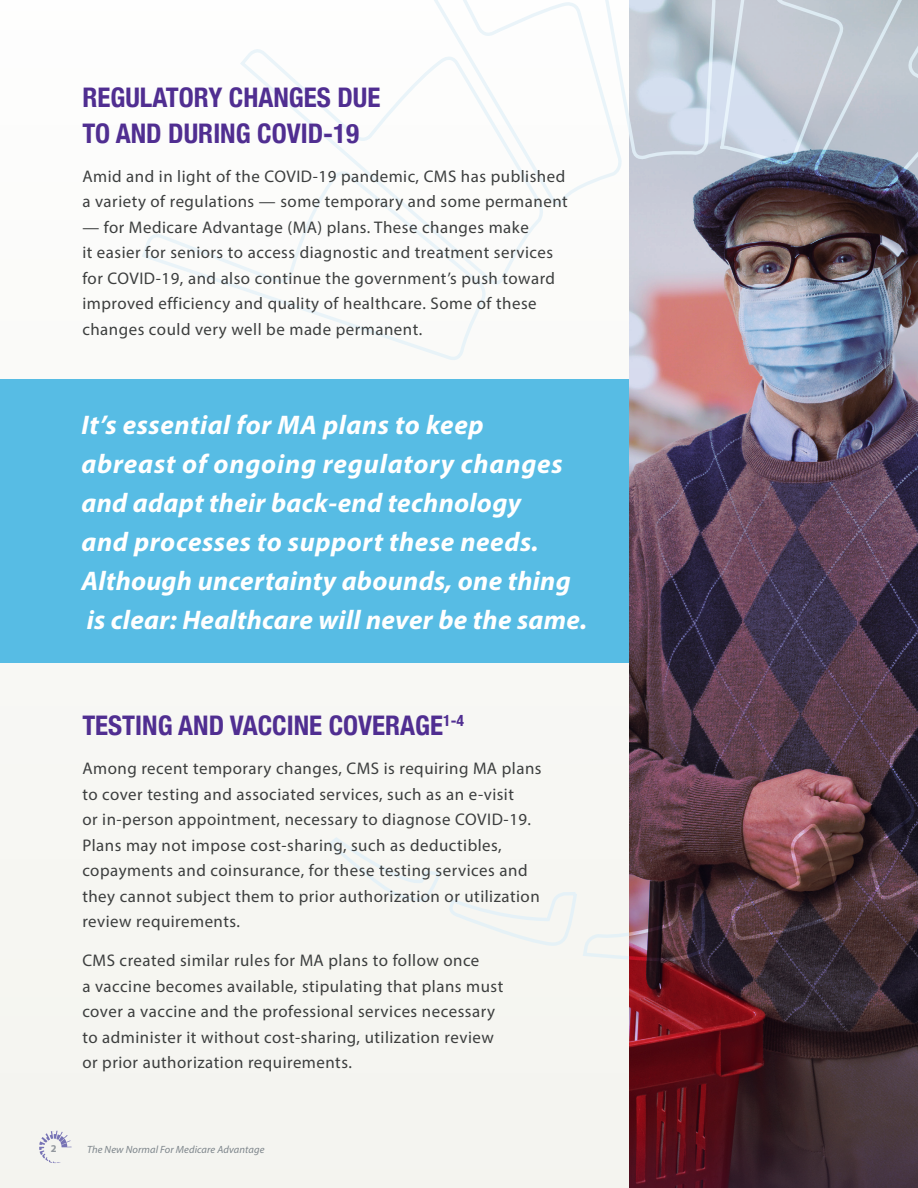
<style>
.page{position:relative;width:918px;height:1188px;background:#f6f6f2}
.page>*{position:absolute;margin:0;border:0;box-sizing:border-box;transform-origin:0 0}
.t1{font:italic 700 27px/39px "Myriad Pro";letter-spacing:.015em;color:#fff}
.t2{font:700 condensed 27px/36px "Helvetica Neue";color:#502e91}
.t3{font:16.8px/25.5px "Myriad Pro";letter-spacing:.03em;color:#3c3e3e}
.t4{font:italic 10.5px "Myriad Pro";letter-spacing:.01em;color:#7d858b}
.t5{font:700 10.5px "Myriad Pro";color:#92979d}
</style>
<div class="page">
<svg style="left:39px;top:1131px;width:33px;height:32px"></svg>
<div style="left:0;top:380px;width:630px;height:283px;background:#57bce4"></div>
<img style="left:630px;top:204px;width:288px;height:984px">
<svg style="left:328px;top:583px;width:590px;height:390px"></svg>
<img style="left:809px;top:0;width:109px;height:316px">
<svg style="left:680px;top:0;width:212px;height:204px;background:#999eab"></svg>
<svg style="left:680px;top:0;width:106px;height:181px;background:#bfc8d6"></svg>
<svg style="left:587px;top:0;width:93px;height:224px"></svg>
<div style="left:197px;top:0;width:390px;height:262px;background:#fdfdfc"></div>
<svg style="left:142px;top:117px;width:370px;height:243px"></svg>
<h1 class="t2" style="left:82px;top:77px;width:300px">REGULATORY CHANGES DUE<br>TO AND DURING COVID-19</h1>
<p class="t3" style="left:82px;top:163px;width:487px">Amid and in light of the COVID-19 pandemic, CMS has published a variety of regulations — some temporary and some permanent</p>
<p class="t3" style="left:82px;top:214px;width:474px">— for Medicare Advantage (MA) plans. These changes make<br>it easier for seniors to access diagnostic and treatment services for COVID-19, and also continue the government’s push toward improved efficiency and quality of healthcare. Some of these changes could very well be made permanent.</p>
<h1 class="t1" style="left:81px;top:404px;width:507px">It’s essential for MA plans to keep<br>abreast of ongoing regulatory changes and adapt their back-end technology<br>and processes to support these needs.<br>Although uncertainty abounds, one thing is clear: Healthcare will never be the same.</h1>
<h1 class="t2" style="left:82px;top:706px;width:383px">TESTING AND VACCINE COVERAGE<sup>1-4</sup></h1>
<p class="t3" style="left:82px;top:756px;width:461px">Among recent temporary changes, CMS is requiring MA plans to cover testing and associated services, such as an e-visit<br>or in-person appointment, necessary to diagnose COVID-19.<br>Plans may not impose cost-sharing, such as deductibles, copayments and coinsurance, for these testing services and they cannot subject them to prior authorization or utilization review requirements.</p>
<p class="t3" style="left:82px;top:948px;width:423px">CMS created similar rules for MA plans to follow once<br>a vaccine becomes available, stipulating that plans must cover a vaccine and the professional services necessary to administer it without cost-sharing, utilization review or prior authorization requirements.</p>
<p class="t5" style="left:51px;top:1142px;width:7px">2</p>
<p class="t4" style="left:87px;top:1143px;width:179px">The New Normal For Medicare Advantage</p>
</div>
